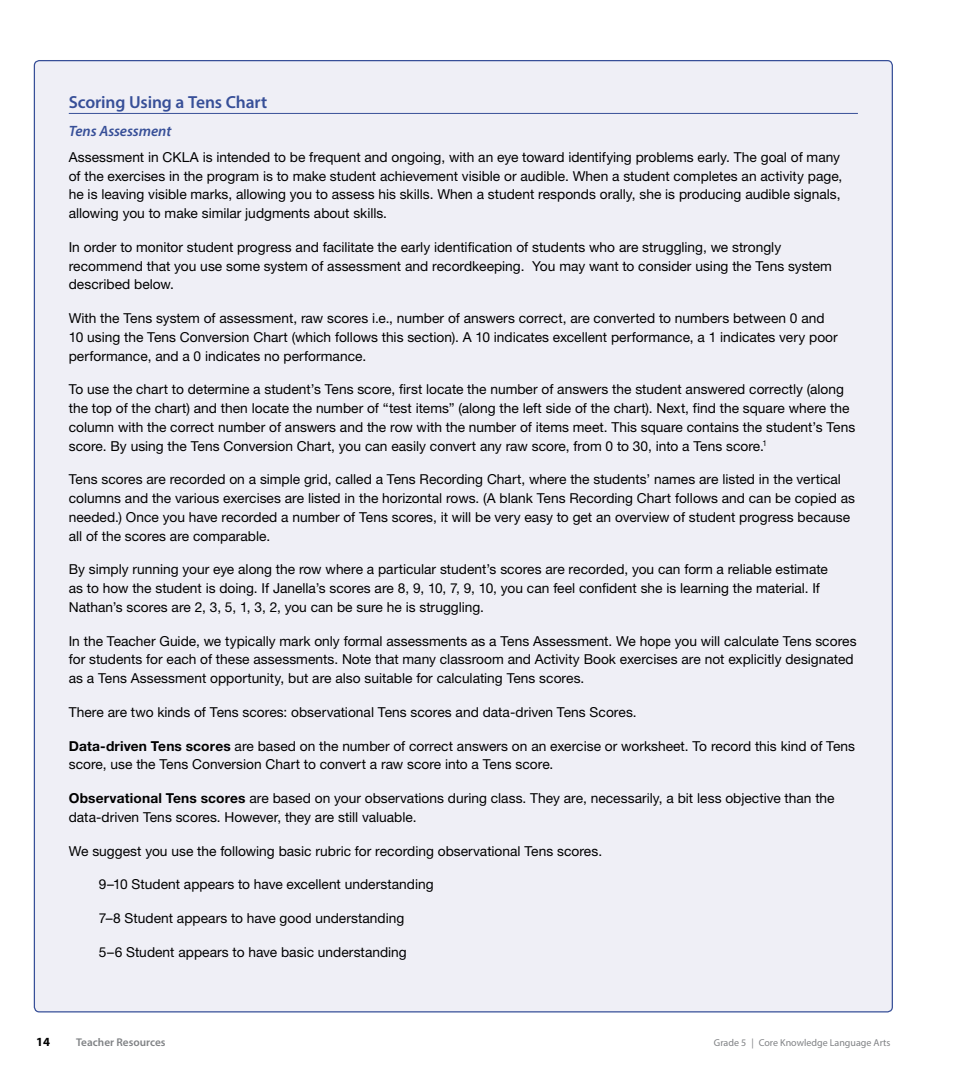
<style>
.page{position:relative;width:968px;height:1080px;background:#fff}
.page>*{position:absolute;margin:0;border:0;box-sizing:border-box;transform-origin:0 0}
.t1{font:600 17.5px "Myriad Pro";letter-spacing:-.01em;color:#374f98}
.t2{font:italic 600 15px "Myriad Pro";letter-spacing:-.005em;color:#374f98}
.t3{font:13.75px/18.8px "Helvetica Neue LT Std";color:#000}
.t4{font:700 12.5px "Myriad Pro";color:#000}
.t5{font:600 11.25px "Myriad Pro";color:#808285}
.t6{font:10px "Myriad Pro";color:#808285}
.s1{font-weight:700}
</style>
<div class="page">
<div style="left:34px;top:61px;width:858px;height:951px;background:#efeff6;border-radius:5px"></div>
<hr style="left:69px;top:113px;width:789px;height:1px;background:#374f98">
<p class="t1" style="left:69px;top:91px;width:200px">Scoring Using a Tens Chart</p>
<p class="t2" style="left:69px;top:121px;width:104px">Tens Assessment</p>
<p class="t3" style="left:69px;top:147px;width:775px">Assessment in CKLA is intended to be frequent and ongoing, with an eye toward identifying problems early. The goal of many of the exercises in the program is to make student achievement visible or audible. When a student completes an activity page, he is leaving visible marks, allowing you to assess his skills. When a student responds orally, she is producing audible signals, allowing you to make similar judgments about skills.</p>
<p class="t3" style="left:69px;top:237px;width:764px">In order to monitor student progress and facilitate the early identification of students who are struggling, we strongly recommend that you use some system of assessment and recordkeeping. You may want to consider using the Tens system described below.</p>
<p class="t3" style="left:69px;top:309px;width:770px">With the Tens system of assessment, raw scores i.e., number of answers correct, are converted to numbers between 0 and<br>10 using the Tens Conversion Chart (which follows this section). A 10 indicates excellent performance, a 1 indicates very poor performance, and a 0 indicates no performance.</p>
<p class="t3" style="left:69px;top:380px;width:788px">To use the chart to determine a student’s Tens score, first locate the number of answers the student answered correctly (along the top of the chart) and then locate the number of “test items” (along the left side of the chart). Next, find the square where the column with the correct number of answers and the row with the number of items meet. This square contains the student’s Tens score. By using the Tens Conversion Chart, you can easily convert any raw score, from 0 to 30, into a Tens score.<sup>1</sup></p>
<p class="t3" style="left:69px;top:470px;width:787px">Tens scores are recorded on a simple grid, called a Tens Recording Chart, where the students’ names are listed in the vertical columns and the various exercises are listed in the horizontal rows. (A blank Tens Recording Chart follows and can be copied as needed.) Once you have recorded a number of Tens scores, it will be very easy to get an overview of student progress because all of the scores are comparable.</p>
<p class="t3" style="left:69px;top:560px;width:760px">By simply running your eye along the row where a particular student’s scores are recorded, you can form a reliable estimate as to how the student is doing. If Janella’s scores are 8, 9, 10, 7, 9, 10, you can feel confident she is learning the material. If<br>Nathan’s scores are 2, 3, 5, 1, 3, 2, you can be sure he is struggling.</p>
<p class="t3" style="left:69px;top:631px;width:789px">In the Teacher Guide, we typically mark only formal assessments as a Tens Assessment. We hope you will calculate Tens scores for students for each of these assessments. Note that many classroom and Activity Book exercises are not explicitly designated as a Tens Assessment opportunity, but are also suitable for calculating Tens scores.</p>
<p class="t3" style="left:69px;top:702px;width:569px">There are two kinds of Tens scores: observational Tens scores and data-driven Tens Scores.</p>
<p class="t3" style="left:69px;top:736px;width:787px"><span class="s1">Data-driven Tens scores</span> are based on the number of correct answers on an exercise or worksheet. To record this kind of Tens score, use the Tens Conversion Chart to convert a raw score into a Tens score.</p>
<p class="t3" style="left:69px;top:789px;width:767px"><span class="s1">Observational Tens scores</span> are based on your observations during class. They are, necessarily, a bit less objective than the data-driven Tens scores. However, they are still valuable.</p>
<p class="t3" style="left:69px;top:841px;width:535px">We suggest you use the following basic rubric for recording observational Tens scores.</p>
<p class="t3" style="left:99px;top:875px;width:336px">9–10 Student appears to have excellent understanding</p>
<p class="t3" style="left:99px;top:909px;width:307px">7–8 Student appears to have good understanding</p>
<p class="t3" style="left:99px;top:943px;width:309px">5–6 Student appears to have basic understanding</p>
<p class="t4" style="left:36px;top:1034px;width:15px">14</p>
<p class="t5" style="left:76px;top:1035px;width:91px">Teacher Resources</p>
<p class="t6" style="left:714px;top:1037px;width:178px">Grade 5 | Core Knowledge Language Arts</p>
</div>
